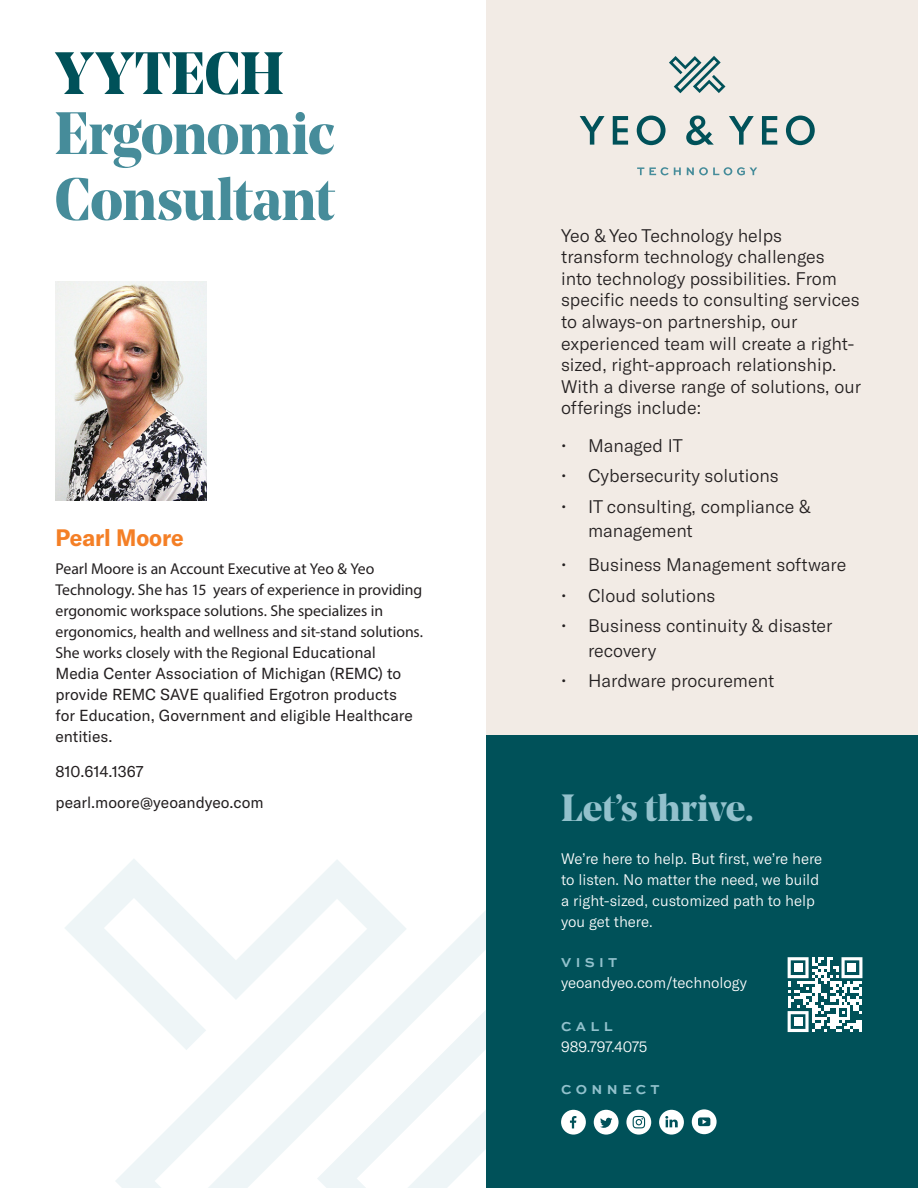
<style>
.page{position:relative;width:918px;height:1188px;background:#fff}
.page>*{position:absolute;margin:0;border:0;box-sizing:border-box;transform-origin:0 0}
.Body{font:700 59.4px "Noe Display";letter-spacing:-.015em;color:#468c9a;scale:.95 1}
.Body-2{font:700 59.4px "Noe Display";letter-spacing:.005em;color:#005159;scale:.95 1}
.t1{font:700 37.8px "Noe Display";color:#92c1cc}
.Body__Small_Subhead{font:700 23.55px "GT America";letter-spacing:-.005em;color:#f47f26;scale:.95 1}
.t2{font:300 18px/21.6px "GT America";color:#231f20}
.Body-3{font:15.75px/21px "Myriad Pro";color:#231f20}
.Body-4{font:15.75px "GT America";color:#231f20}
.t3{font:300 15.15px/21.1px "GT America";color:#fff}
.t4{font:300 15.15px "GT America";letter-spacing:-.02em;color:#fff}
.t5{font:700 13.65px "Sweet Sans Pro";letter-spacing:.32em;color:#92c1cc}
.s1{font-family:"GT America"}
</style>
<div class="page">
<img style="left:55px;top:281px;width:151px;height:220px">
<div style="left:486px;top:734px;width:432px;height:454px;background:#005159"></div>
<svg style="left:561px;top:1110px;width:25px;height:25px"></svg>
<svg style="left:594px;top:1110px;width:25px;height:25px"></svg>
<svg style="left:692px;top:1109px;width:25px;height:25px"></svg>
<svg style="left:659px;top:1110px;width:25px;height:25px"></svg>
<svg style="left:626px;top:1110px;width:25px;height:25px"></svg>
<div style="left:486px;top:0;width:432px;height:734px;background:#f2ebe5"></div>
<svg style="left:788px;top:957px;width:74px;height:75px"></svg>
<div style="left:794px;top:963px;width:9px;height:9px;background:#fff"></div>
<div style="left:847px;top:963px;width:9px;height:9px;background:#fff"></div>
<div style="left:794px;top:1017px;width:9px;height:9px;background:#fff"></div>
<svg style="left:65px;top:859px;width:421px;height:329px"></svg>
<svg style="left:580px;top:56px;width:235px;height:89px"></svg>
<svg style="left:637px;top:167px;width:120px;height:8px"></svg>
<p class="Body-2" style="left:55px;top:33px;width:243px">YYTECH</p>
<p class="Body" style="left:55px;top:93px;width:296px">Ergonomic</p>
<p class="Body" style="left:55px;top:159px;width:296px">Consultant</p>
<p class="Body__Small_Subhead" style="left:56px;top:523px;width:137px">Pearl Moore</p>
<p class="Body-3" style="left:56px;top:558px;width:369px">Pearl Moore is an Account Executive at Yeo &amp; Yeo Technology. She has 15 years of experience in providing ergonomic workspace solutions. She specializes in ergonomics, health and wellness and sit-stand solutions.<br>She works closely with the Regional <span class="s1">Educational Media Center Association of Michigan (REMC) to provide REMC SAVE qualified Ergotron products<br>for Education, Government and eligible Healthcare entities.</span></p>
<p class="Body-4" style="left:56px;top:762px;width:90px">810.614.1367</p>
<p class="Body-4" style="left:56px;top:793px;width:210px">pearl.moore@yeoandyeo.com</p>
<p class="t2" style="left:561px;top:224px;width:302px">Yeo &amp; Yeo Technology helps transform technology challenges<br>into technology possibilities. From specific needs to consulting services to always-on partnership, our experienced team will create a right&shy;sized, right-approach relationship.<br>With a diverse range of solutions, our offerings include:</p>
<p class="t2" style="left:561px;top:434px;width:123px">• Managed IT</p>
<p class="t2" style="left:561px;top:465px;width:219px">• Cybersecurity solutions</p>
<p class="t2" style="left:588px;top:494px;width:224px;line-height:24.6px;text-indent:-27px">• IT consulting, compliance &amp; management</p>
<p class="t2" style="left:561px;top:554px;width:287px">• Business Management software</p>
<p class="t2" style="left:561px;top:584px;width:156px">• Cloud solutions</p>
<p class="t2" style="left:588px;top:614px;width:246px;line-height:24.6px;text-indent:-27px">• Business continuity &amp; disaster recovery</p>
<p class="t2" style="left:561px;top:670px;width:215px">• Hardware procurement</p>
<p class="t1" style="left:561px;top:783px;width:194px">Let’s thrive.</p>
<p class="t3" style="left:561px;top:848px;width:263px">We’re here to help. But first, we’re here to listen. No matter the need, we build a right-sized, customized path to help you get there.</p>
<p class="t5" style="left:561px;top:952px;width:58px">VISIT</p>
<p class="t3" style="left:561px;top:972px;width:188px">yeoandyeo.com/technology</p>
<p class="t5" style="left:561px;top:1016px;width:53px">CALL</p>
<p class="t4" style="left:561px;top:1038px;width:88px">989.797.4075</p>
<p class="t5" style="left:561px;top:1079px;width:100px">CONNECT</p>
</div>
